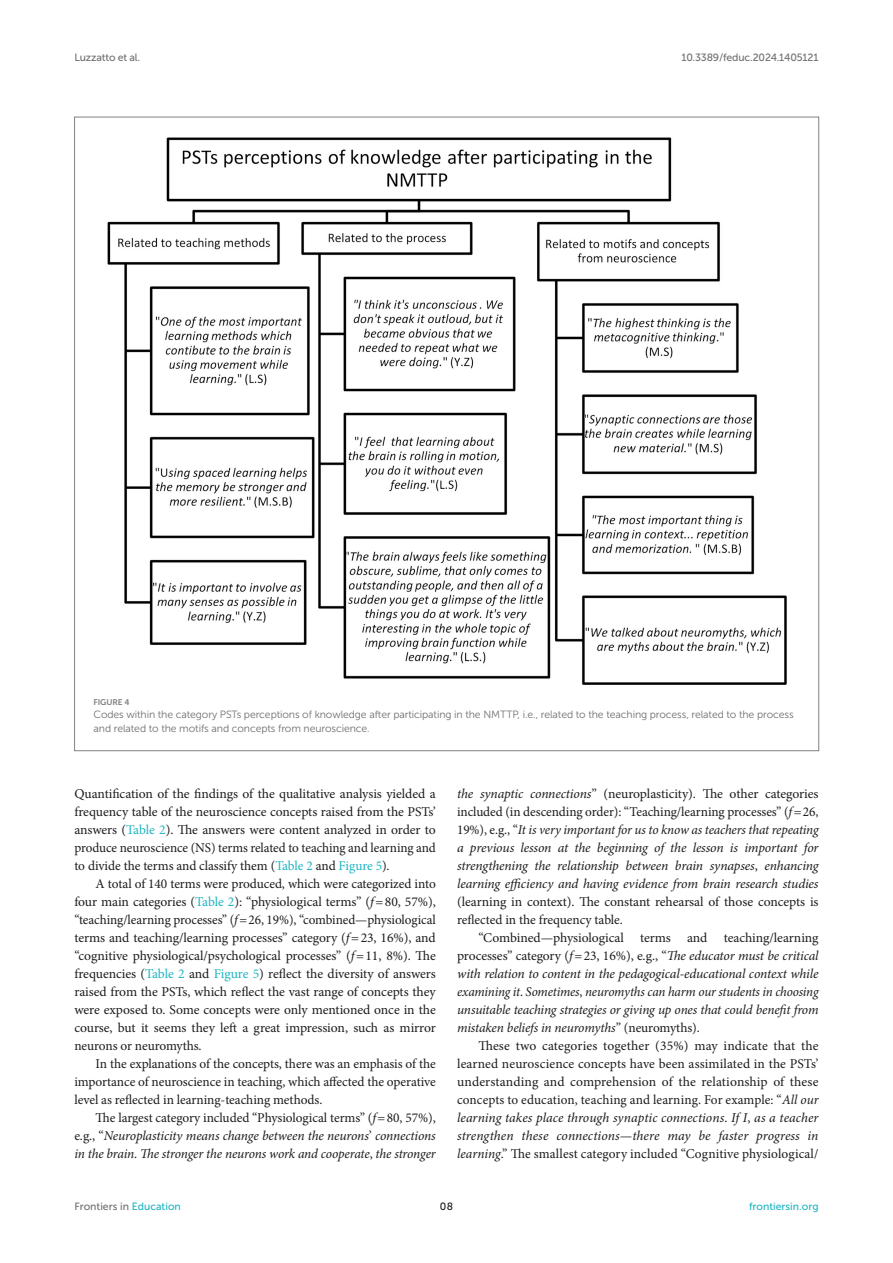
<style>
.page{position:relative;width:893px;height:1263px;background:#fff}
.page>*{position:absolute;margin:0;border:0;box-sizing:border-box;transform-origin:0 0}
.TEXT{font:13.5px/18px "Minion Pro";letter-spacing:-.005em;color:#1b1c1b;text-align:justify}
.TEXT-2{font:italic 13.5px/18px "Minion Pro";letter-spacing:-.015em;color:#1b1c1b;text-align:justify}
.TEXT_FLUSH{font:13.5px/18px "Minion Pro";letter-spacing:-.005em;color:#1b1c1b;text-align:justify}
.FIG_LEG{font:10.5px/13.5px "Museo Sans 300";letter-spacing:-.01em;color:#706f70}
.t1{font:10.5px "Museo Sans 500";letter-spacing:-.015em;color:#706f70}
.t2{font:10.5px "Museo Sans 500";color:#1db5c3}
.t3{font:10.5px "Museo Sans 500";color:#1b1c1b}
.FIG_HD{font:8.25px "Museo Sans 700";letter-spacing:-.01em;color:#7e7f7f}
.s1{color:#1db5c3}
.s2{font-style:italic}
.s3{font-style:normal}
</style>
<div class="page">
<img style="left:107px;top:137px;width:680px;height:548px">
<p class="t1" style="left:74px;top:51px;width:67px">Luzzatto et al.</p>
<p class="t1" style="left:681px;top:51px;width:139px">10.3389/feduc.2024.1405121</p>
<p class="FIG_HD" style="left:94px;top:697px;width:37px">FIGURE 4</p>
<p class="FIG_LEG" style="left:94px;top:708px;width:702px">Codes within the category PSTs perceptions of knowledge after participating in the NMTTP, i.e., related to the teaching process, related to the process and related to the motifs and concepts from neuroscience.</p>
<p class="TEXT_FLUSH" style="left:74px;top:785px;width:363px">Quantification of the findings of the qualitative analysis yielded a frequency table of the neuroscience concepts raised from the PSTs’ answers (<span class="s1">Table 2</span>). The answers were content analyzed in order to produce neuroscience (NS) terms related to teaching and learning and to divide the terms and classify them (<span class="s1">Table 2</span> and <span class="s1">Figure 5</span>).</p>
<p class="TEXT" style="left:74px;top:875px;width:363px;text-indent:21px">A total of 140 terms were produced, which were categorized into four main categories (<span class="s1">Table 2</span>): “physiological terms” (<span class="s2">f</span>=80, 57%), “teaching/learning processes” (<span class="s2">f</span>=26, 19%), “combined—physiological terms and teaching/learning processes” category (<span class="s2">f</span>=23, 16%), and “cognitive physiological/psychological processes” (<span class="s2">f</span>=11, 8%). The frequencies (<span class="s1">Table 2</span> and <span class="s1">Figure 5</span>) reflect the diversity of answers raised from the PSTs, which reflect the vast range of concepts they were exposed to. Some concepts were only mentioned once in the course, but it seems they left a great impression, such as mirror neurons or neuromyths.</p>
<p class="TEXT" style="left:74px;top:1055px;width:363px;text-indent:21px">In the explanations of the concepts, there was an emphasis of the importance of neuroscience in teaching, which affected the operative level as reflected in learning-teaching methods.</p>
<p class="TEXT-2" style="left:74px;top:1109px;width:363px;text-indent:21px"><span class="s3">The largest category included “Physiological terms” (</span>f<span class="s3">=80, 57%), e.g., “</span>Neuroplasticity means change between the neurons<span class="s3">’</span> connections in the brain<span class="s3">.</span> The stronger the neurons work and cooperate<span class="s3">,</span> the stronger</p>
<p class="TEXT-2" style="left:457px;top:785px;width:363px">the synaptic connections<span class="s3">” (neuroplasticity). The other categories included (in descending order): “Teaching/learning processes” (</span>f<span class="s3">=26, 19%), e.g., “</span>It is very important for us to know as teachers that repeating a previous lesson at the beginning of the lesson is important for strengthening the relationship between brain synapses<span class="s3">,</span> enhancing learning efficiency and having evidence from brain research studies <span class="s3">(learning in context). The constant rehearsal of those concepts is reflected in the frequency table.</span></p>
<p class="TEXT-2" style="left:457px;top:929px;width:363px;text-indent:21px"><span class="s3">“Combined—physiological terms and teaching/learning processes” category (</span>f<span class="s3">=23, 16%), e.g., “</span>The educator must be critical with relation to content in the pedagogical-educational context while examining it<span class="s3">.</span> Sometimes<span class="s3">,</span> neuromyths can harm our students in choosing unsuitable teaching strategies or giving up ones that could benefit from mistaken beliefs in neuromyths<span class="s3">” (neuromyths).</span></p>
<p class="TEXT" style="left:457px;top:1037px;width:363px;text-indent:21px">These two categories together (35%) may indicate that the learned neuroscience concepts have been assimilated in the PSTs’ understanding and comprehension of the relationship of these concepts to education, teaching and learning. For example: “<span class="s2">All our learning takes place through synaptic connections</span>. <span class="s2">If I</span>, <span class="s2">as a teacher strengthen these connections—there may be faster progress in learning</span>.” The smallest category included “Cognitive physiological/</p>
<p class="t1" style="left:74px;top:1200px;width:108px">Frontiers in <span class="s1">Education</span></p>
<p class="t3" style="left:440px;top:1200px;width:15px">08</p>
<p class="t2" style="left:749px;top:1200px;width:71px">frontiersin.org</p>
</div>
